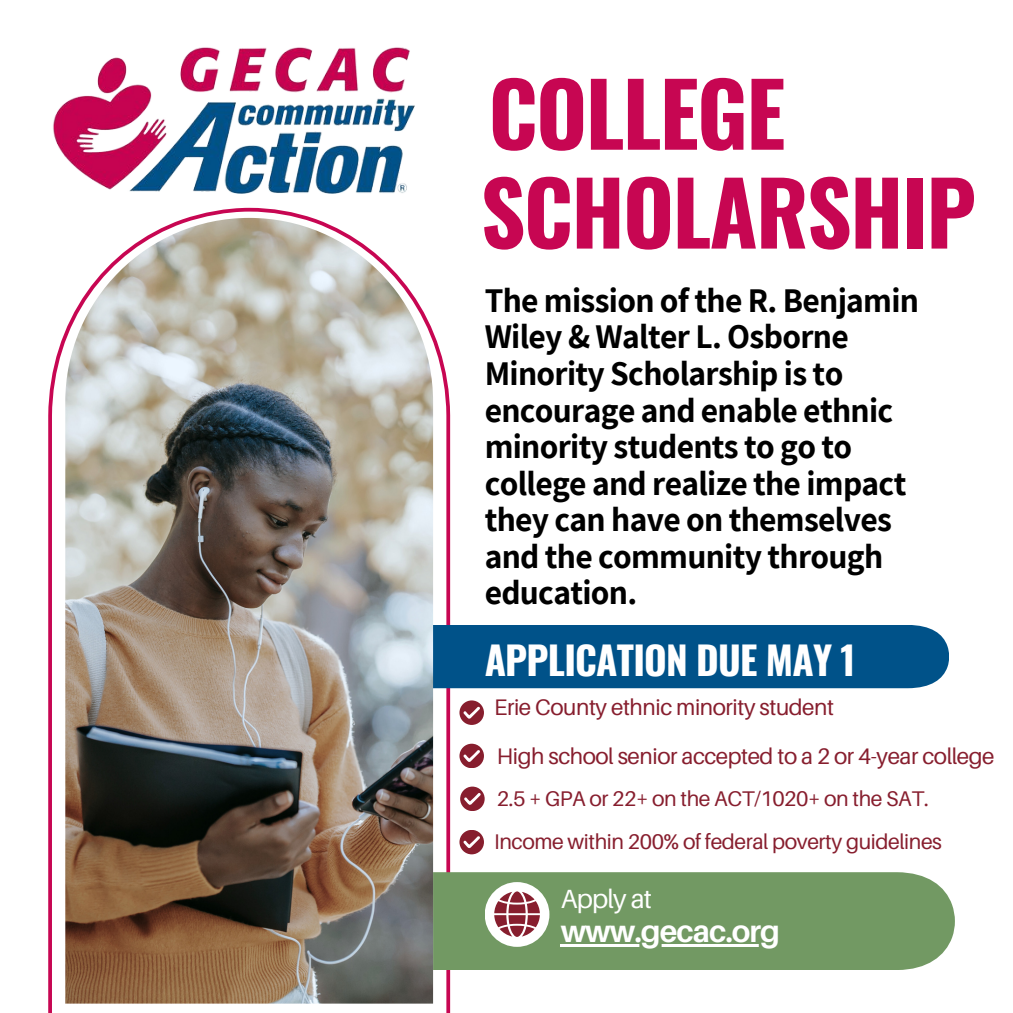
<style>
.page{position:relative;width:1013px;height:1013px;background:#fff}
.page>*{position:absolute;margin:0;border:0;box-sizing:border-box;transform-origin:0 0}
.t1{font:700 87.5px "Oswald";letter-spacing:-.02em;color:#c70652}
.t2{font:700 38.75px "Oswald";letter-spacing:-.02em;color:#fff}
.t3{font:700 33.75px/36.5px "Assistant";letter-spacing:-.02em;color:#000}
.t4{font:700 30.62px "Aileron";letter-spacing:-.03em;color:#fff}
.t5{font:26.38px "Aileron";letter-spacing:-.03em;color:#fff}
.t6{font:22.5px "Aileron";letter-spacing:-.02em;color:#871e2e}
.t7{font:21.25px "Aileron";letter-spacing:-.02em;color:#871e2e}
</style>
<div class="page">
<div style="left:459px;top:700px;width:25px;height:25px;background:#871e2e;border-radius:50%"></div>
<svg style="left:48px;top:208px;width:402px;height:804px"></svg>
<div style="left:433px;top:625px;width:516px;height:63px;background:#005289"></div>
<div style="left:433px;top:872px;width:521px;height:98px;background:#729963"></div>
<div style="left:484px;top:882px;width:65px;height:64px;background:#fff;border-radius:50%"></div>
<svg style="left:494px;top:891px;width:46px;height:45px"></svg>
<svg style="left:463px;top:706px;width:17px;height:12px"></svg>
<div style="left:459px;top:743px;width:25px;height:25px;background:#871e2e;border-radius:50%"></div>
<svg style="left:463px;top:750px;width:17px;height:12px"></svg>
<img style="left:65px;top:218px;width:368px;height:785px">
<img style="left:53px;top:47px;width:362px;height:147px">
<hr style="left:560px;top:943px;width:219px;height:3px;background:#fff">
<div style="left:460px;top:786px;width:24px;height:25px;background:#871e2e;border-radius:50%"></div>
<svg style="left:464px;top:793px;width:16px;height:11px"></svg>
<div style="left:459px;top:829px;width:25px;height:25px;background:#871e2e;border-radius:50%"></div>
<svg style="left:463px;top:836px;width:17px;height:12px"></svg>
<p class="t1" style="left:488px;top:45px;width:298px">COLLEGE</p>
<p class="t1" style="left:480px;top:144px;width:497px">SCHOLARSHIP</p>
<h3 class="t3" style="left:484px;top:281px;width:436px">The mission of the R. Benjamin<br>Wiley &amp; Walter L. Osborne<br>Minority Scholarship is to encourage and enable ethnic minority students to go to college and realize the impact they can have on themselves and the community through education.</h3>
<p class="t2" style="left:484px;top:629px;width:372px">APPLICATION DUE MAY 1</p>
<h2 class="t6" style="left:494px;top:693px;width:341px">Erie County ethnic minority student</h2>
<p class="t6" style="left:497px;top:741px;width:499px">High school senior accepted to a 2 or 4-year college</p>
<p class="t7" style="left:497px;top:785px;width:433px">2.5 + GPA or 22+ on the ACT/1020+ on the SAT.</p>
<p class="t7" style="left:494px;top:828px;width:449px">Income within 200% of federal poverty guidelines</p>
<p class="t5" style="left:560px;top:882px;width:93px">Apply at</p>
<p class="t4" style="left:560px;top:912px;width:221px">www.gecac.org</p>
</div>
